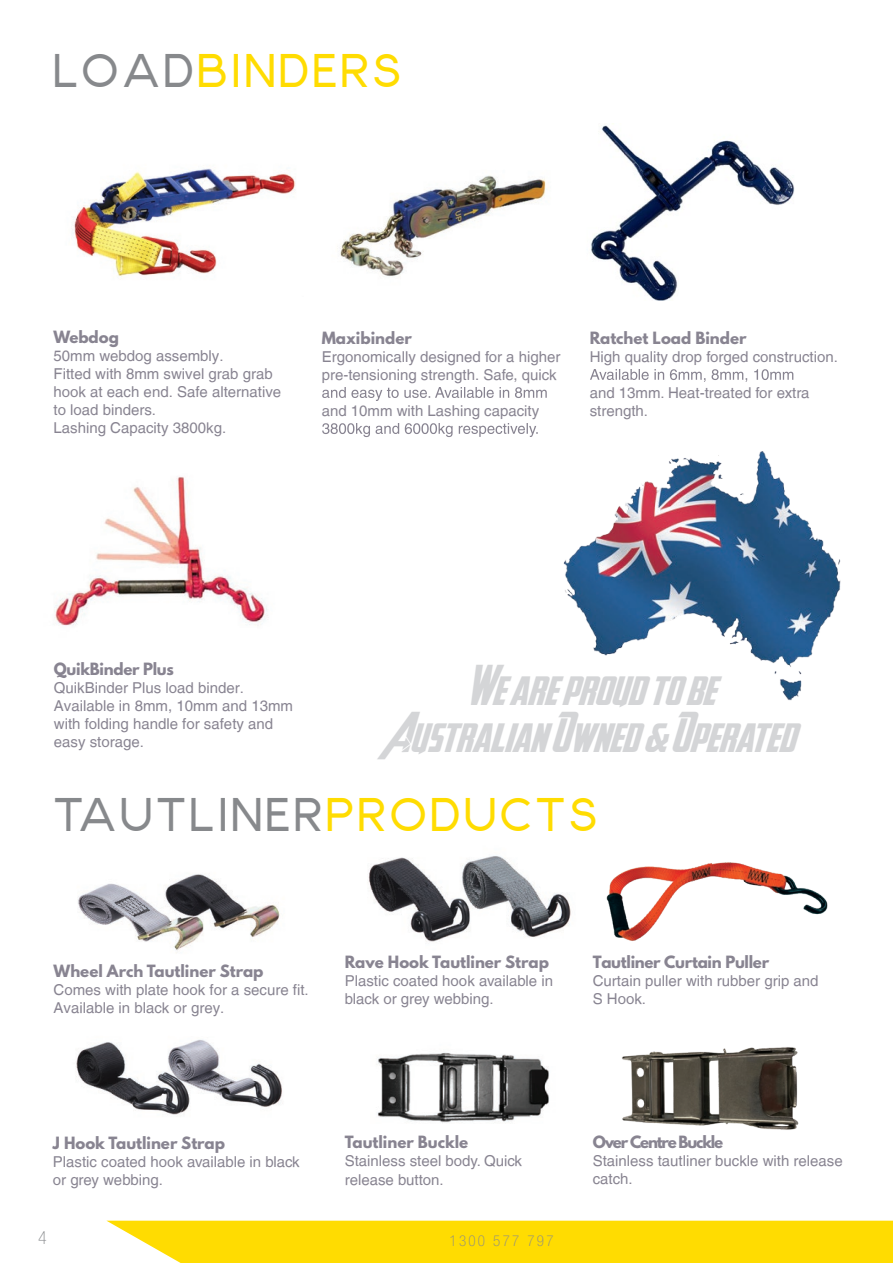
<style>
.page{position:relative;width:893px;height:1263px;background:#fff}
.page>*{position:absolute;margin:0;border:0;box-sizing:border-box;transform-origin:0 0}
.t1{font:45px "Anke";letter-spacing:.11em;color:#87898c}
.t2{font:45px "Anke";letter-spacing:.11em;color:#ffdc01}
.t3{font:39px/46.8px "Avengeance";color:#d4d5d7;text-align:center}
.t4{font:100 condensed 18px "Helvetica Neue LT Std";color:#87898c}
.t5{font:15px/18px "Helvetica LT";color:#888491}
.t6{font:700 15px "League Spartan";color:#888491}
.t7{font:700 15px "League Spartan";letter-spacing:-.02em;color:#888491}
.t8{font:700 15px "League Spartan";letter-spacing:-.08em;color:#888491}
.t9{font:100 condensed 15px "Helvetica Neue LT Std";letter-spacing:.15em;color:#87898c}
.s1{color:#87898c}
.s2{color:#ffdc01}
</style>
<div class="page">
<img style="left:622px;top:1047px;width:177px;height:83px">
<img style="left:72px;top:168px;width:224px;height:109px">
<img style="left:340px;top:175px;width:209px;height:102px">
<svg style="left:322px;top:387px;width:225px;height:14px"></svg>
<svg style="left:322px;top:423px;width:216px;height:14px"></svg>
<svg style="left:590px;top:369px;width:203px;height:13px"></svg>
<div style="left:107px;top:1221px;width:786px;height:42px;background:#ffdc01"></div>
<img style="left:591px;top:125px;width:204px;height:175px">
<img style="left:563px;top:451px;width:278px;height:250px">
<img style="left:54px;top:477px;width:214px;height:149px">
<img style="left:76px;top:1039px;width:206px;height:76px">
<img style="left:78px;top:874px;width:202px;height:79px">
<img style="left:377px;top:1052px;width:173px;height:71px">
<img style="left:368px;top:855px;width:203px;height:87px">
<img style="left:606px;top:862px;width:222px;height:79px">
<h1 class="t2" style="left:54px;top:41px;width:348px"><span class="s1">LOAD</span>BINDERS</h1>
<p class="t6" style="left:54px;top:326px;width:67px">Webdog</p>
<p class="t5" style="left:54px;top:347px;width:229px">50mm webdog assembly.<br>Fitted with 8mm swivel grab grab hook at each end. Safe alternative to load binders.<br>Lashing Capacity 3800kg.</p>
<p class="t6" style="left:322px;top:326px;width:92px">Maxibinder</p>
<p class="t5" style="left:322px;top:347px;width:240px">Ergonomically designed for a higher pre-tensioning strength. Safe, quick</p>
<p class="t5" style="left:322px;top:401px;width:219px">and 10mm with Lashing capacity</p>
<p class="t6" style="left:590px;top:326px;width:158px">Ratchet Load Binder</p>
<p class="t5" style="left:590px;top:347px;width:250px">High quality drop forged construction.</p>
<p class="t5" style="left:590px;top:383px;width:221px">and 13mm. Heat-treated for extra strength.</p>
<p class="t7" style="left:54px;top:657px;width:122px">QuikBinder Plus</p>
<p class="t5" style="left:54px;top:678px;width:241px">QuikBinder Plus load binder.<br>Available in 8mm, 10mm and 13mm with folding handle for safety and easy storage.</p>
<h2 class="t3" style="left:384px;top:668px;width:412px">We are proud to be<br>Australian Owned &amp; Operated</h2>
<h1 class="t1" style="left:54px;top:785px;width:544px">TAUTLINER<span class="s2">PRODUCTS</span></h1>
<p class="t6" style="left:54px;top:959px;width:211px">Wheel Arch Tautliner Strap</p>
<p class="t5" style="left:54px;top:980px;width:257px">Comes with plate hook for a secure fit.<br>Available in black or grey.</p>
<p class="t6" style="left:345px;top:950px;width:206px">Rave Hook Tautliner Strap</p>
<p class="t5" style="left:345px;top:972px;width:210px">Plastic coated hook available in black or grey webbing.</p>
<p class="t7" style="left:593px;top:950px;width:178px">Tautliner Curtain Puller</p>
<p class="t5" style="left:593px;top:972px;width:227px">Curtain puller with rubber grip and<br>S Hook.</p>
<p class="t6" style="left:53px;top:1131px;width:174px">J Hook Tautliner Strap</p>
<p class="t5" style="left:53px;top:1152px;width:248px">Plastic coated hook available in black or grey webbing.</p>
<p class="t6" style="left:345px;top:1131px;width:125px">Tautliner Buckle</p>
<p class="t5" style="left:345px;top:1152px;width:179px">Stainless steel body. Quick release button.</p>
<p class="t4" style="left:38px;top:1227px;width:10px">4</p>
<p class="t9" style="left:450px;top:1232px;width:105px">1300 577 797</p>
<p class="t8" style="left:593px;top:1131px;width:132px">Over Centre Buckle</p>
<p class="t5" style="left:593px;top:1152px;width:252px">Stainless tautliner buckle with release catch.</p>
</div>
